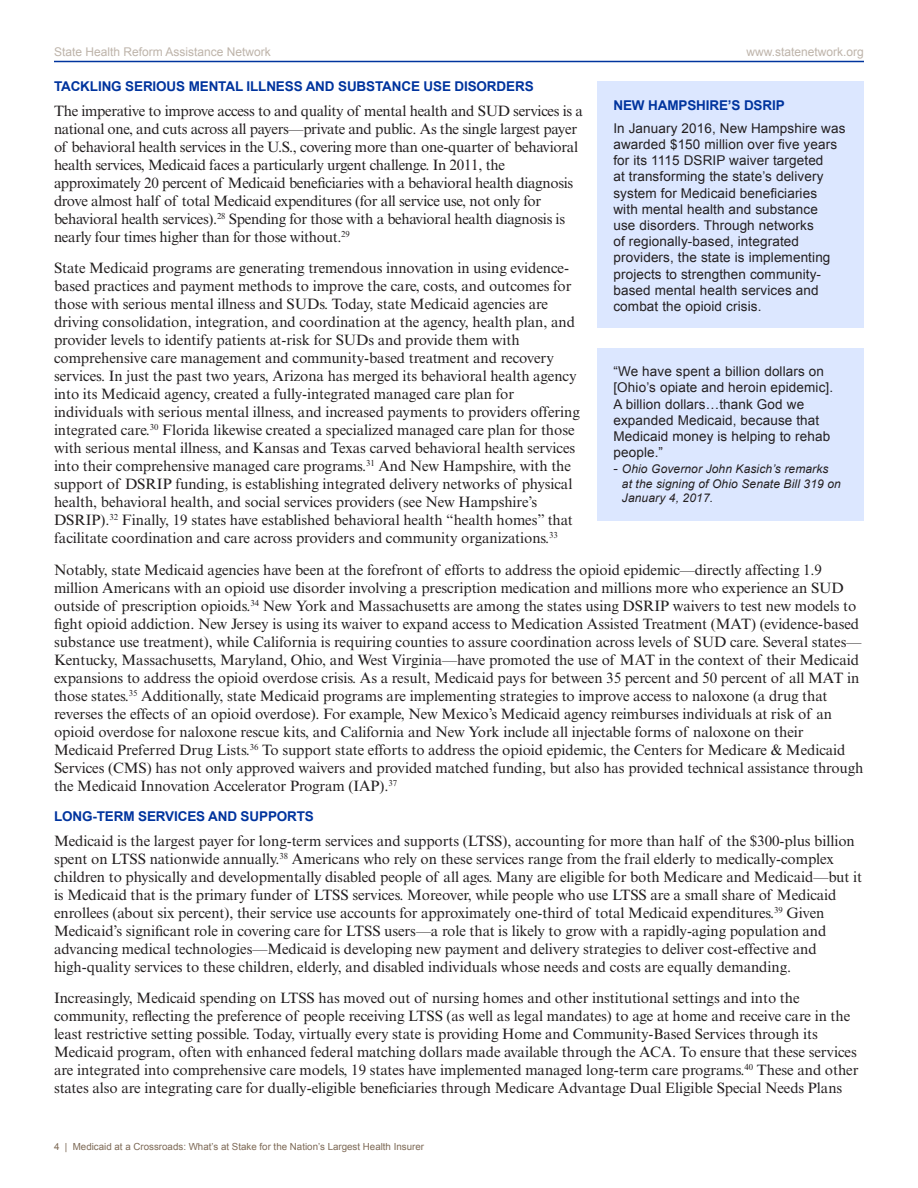
<style>
.page{position:relative;width:918px;height:1188px;background:#fff}
.page>*{position:absolute;margin:0;border:0;box-sizing:border-box;transform-origin:0 0}
.Body_Copy{font:15px/18px "Times New Roman MT Std";letter-spacing:-.005em;color:#231f20}
.t1{font:13.5px/16.2px "Arial";letter-spacing:.01em;color:#231f20}
.Subhead_Style_1{font:700 13.5px "Arial";letter-spacing:-.01em;color:#00349e}
.t2{font:italic 12px/14.4px "Arial";letter-spacing:.01em;color:#231f20}
.t3{font:12px "Arial";color:#beb4aa}
.t4{font:9.75px "Arial";color:#7d6955}
.s1{font-style:normal;font-size:13.5px}
</style>
<div class="page">
<hr style="left:54px;top:61px;width:810px;height:1px;background:#00349e">
<div style="left:598px;top:348px;width:266px;height:172px;background:#dce7ff"></div>
<div style="left:598px;top:82px;width:266px;height:246px;background:#dce7ff"></div>
<p class="t3" style="left:54px;top:44px;width:218px">State Health Reform Assistance Network</p>
<p class="t3" style="left:747px;top:44px;width:119px">www.statenetwork.org</p>
<p class="Subhead_Style_1" style="left:54px;top:77px;width:481px">TACKLING SERIOUS MENTAL ILLNESS AND SUBSTANCE USE DISORDERS</p>
<p class="Body_Copy" style="left:54px;top:102px;width:531px">The imperative to improve access to and quality of mental health and SUD services is a national one, and cuts across all payers—private and public. As the single largest payer of behavioral health services in the U.S., covering more than one-quarter of behavioral health services, Medicaid faces a particularly urgent challenge. In 2011, the approximately 20 percent of Medicaid beneficiaries with a behavioral health diagnosis drove almost half of total Medicaid expenditures (for all service use, not only for behavioral health services).<sup>28</sup> Spending for those with a behavioral health diagnosis is nearly four times higher than for those without.<sup>29</sup></p>
<p class="Body_Copy" style="left:54px;top:259px;width:527px">State Medicaid programs are generating tremendous innovation in using evidence&shy;based practices and payment methods to improve the care, costs, and outcomes for those with serious mental illness and SUDs. Today, state Medicaid agencies are driving consolidation, integration, and coordination at the agency, health plan, and provider levels to identify patients at-risk for SUDs and provide them with comprehensive care management and community-based treatment and recovery services. In just the past two years, Arizona has merged its behavioral health agency into its Medicaid agency, created a fully-integrated managed care plan for individuals with serious mental illness, and increased payments to providers offering integrated care.<sup>30</sup> Florida likewise created a specialized managed care plan for those with serious mental illness, and Kansas and Texas carved behavioral health services into their comprehensive managed care programs.<sup>31</sup> And New Hampshire, with the support of DSRIP funding, is establishing integrated delivery networks of physical health, behavioral health, and social services providers (see New Hampshire’s DSRIP).<sup>32</sup> Finally, 19 states have established behavioral health “health homes” that facilitate coordination and care across providers and community organizations.<sup>33</sup></p>
<p class="Body_Copy" style="left:54px;top:561px;width:811px">Notably, state Medicaid agencies have been at the forefront of efforts to address the opioid epidemic—directly affecting 1.9 million Americans with an opioid use disorder involving a prescription medication and millions more who experience an SUD outside of prescription opioids.<sup>34</sup> New York and Massachusetts are among the states using DSRIP waivers to test new models to fight opioid addiction. New Jersey is using its waiver to expand access to Medication Assisted Treatment (MAT) (evidence-based substance use treatment), while California is requiring counties to assure coordination across levels of SUD care. Several states— Kentucky, Massachusetts, Maryland, Ohio, and West Virginia—have promoted the use of MAT in the context of their Medicaid expansions to address the opioid overdose crisis. As a result, Medicaid pays for between 35 percent and 50 percent of all MAT in those states.<sup>35</sup> Additionally, state Medicaid programs are implementing strategies to improve access to naloxone (a drug that reverses the effects of an opioid overdose). For example, New Mexico’s Medicaid agency reimburses individuals at risk of an opioid overdose for naloxone rescue kits, and California and New York include all injectable forms of naloxone on their Medicaid Preferred Drug Lists.<sup>36</sup> To support state efforts to address the opioid epidemic, the Centers for Medicare &amp; Medicaid Services (CMS) has not only approved waivers and provided matched funding, but also has provided technical assistance through the Medicaid Innovation Accelerator Program (IAP).<sup>37</sup></p>
<p class="Subhead_Style_1" style="left:54px;top:807px;width:261px">LONG-TERM SERVICES AND SUPPORTS</p>
<p class="Body_Copy" style="left:54px;top:832px;width:810px">Medicaid is the largest payer for long-term services and supports (LTSS), accounting for more than half of the $300-plus billion spent on LTSS nationwide annually.<sup>38</sup> Americans who rely on these services range from the frail elderly to medically-complex children to physically and developmentally disabled people of all ages. Many are eligible for both Medicare and Medicaid—but it is Medicaid that is the primary funder of LTSS services. Moreover, while people who use LTSS are a small share of Medicaid enrollees (about six percent), their service use accounts for approximately one-third of total Medicaid expenditures.<sup>39</sup> Given Medicaid’s significant role in covering care for LTSS users—a role that is likely to grow with a rapidly-aging population and advancing medical technologies—Medicaid is developing new payment and delivery strategies to deliver cost-effective and high-quality services to these children, elderly, and disabled individuals whose needs and costs are equally demanding.</p>
<p class="Body_Copy" style="left:54px;top:989px;width:806px">Increasingly, Medicaid spending on LTSS has moved out of nursing homes and other institutional settings and into the community, reflecting the preference of people receiving LTSS (as well as legal mandates) to age at home and receive care in the least restrictive setting possible. Today, virtually every state is providing Home and Community-Based Services through its Medicaid program, often with enhanced federal matching dollars made available through the ACA. To ensure that these services are integrated into comprehensive care models, 19 states have implemented managed long-term care programs.<sup>40</sup> These and other states also are integrating care for dually-eligible beneficiaries through Medicare Advantage Dual Eligible Special Needs Plans</p>
<p class="Subhead_Style_1" style="left:613px;top:96px;width:173px">NEW HAMPSHIRE’S DSRIP</p>
<p class="t1" style="left:613px;top:120px;width:234px">In January 2016, New Hampshire was awarded $150 million over five years for its 1115 DSRIP waiver targeted<br>at transforming the state’s delivery system for Medicaid beneficiaries<br>with mental health and substance<br>use disorders. Through networks<br>of regionally-based, integrated providers, the state is implementing projects to strengthen community&shy;based mental health services and combat the opioid crisis.</p>
<p class="t1" style="left:613px;top:364px;width:221px">“We have spent a billion dollars on [Ohio’s opiate and heroin epidemic].<br>A billion dollars…thank God we expanded Medicaid, because that<br>Medicaid money is helping to rehab people.”</p>
<p class="t2" style="left:622px;top:462px;width:220px;text-indent:-9px"><span class="s1">-</span> Ohio Governor John Kasich’s remarks at the signing of Ohio Senate Bill 319 on<br>January 4, 2017.</p>
<p class="t4" style="left:54px;top:1140px;width:372px">4 | Medicaid at a Crossroads: What’s at Stake for the Nation’s Largest Health Insurer</p>
</div>
